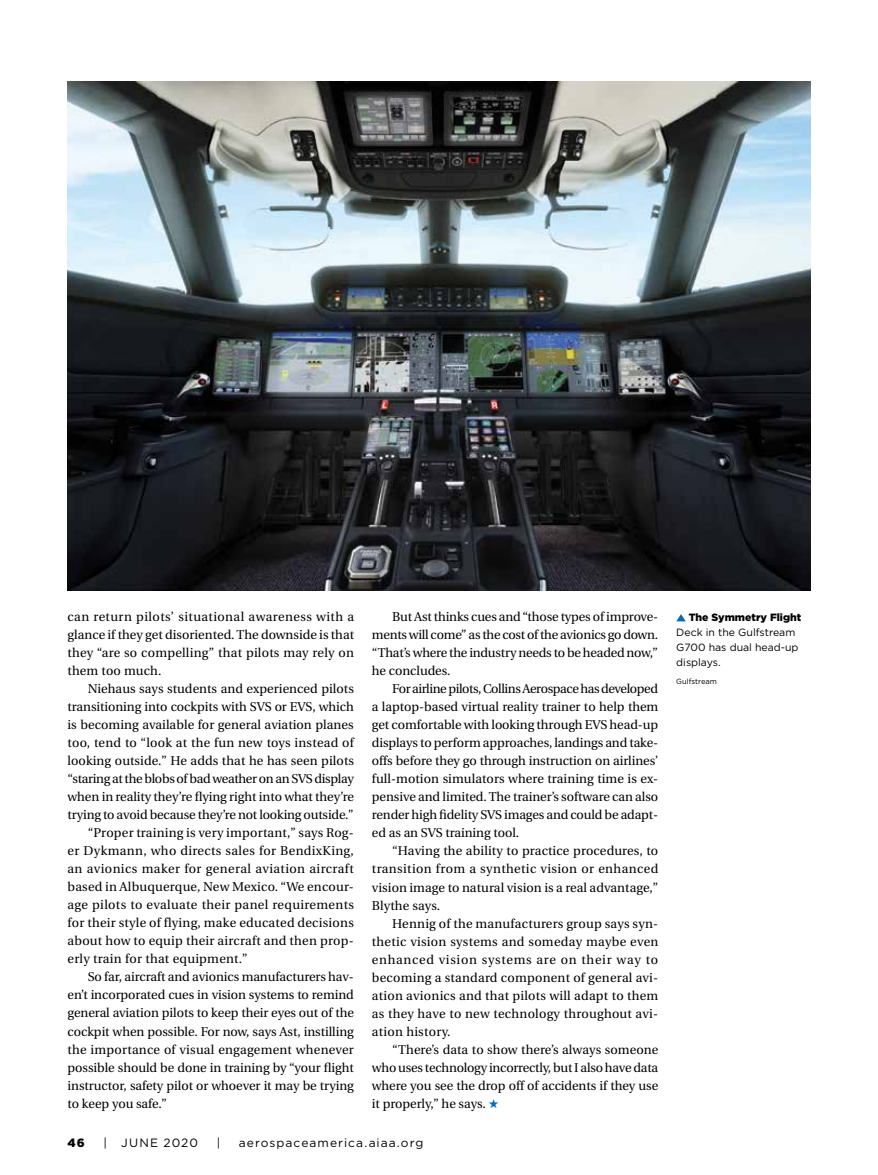
<style>
.page{position:relative;width:878px;height:1175px;background:#fff}
.page>*{position:absolute;margin:0;border:0;box-sizing:border-box;transform-origin:0 0}
.t1{font:12.75px/18px "Utopia";letter-spacing:.005em;color:#000;text-align:justify}
.t2{font:12.75px "Utopia";letter-spacing:.025em;color:#000}
.t3{font:12.75px "Utopia";letter-spacing:-.025em;color:#000}
.t4{font:12.75px "Utopia";letter-spacing:.035em;color:#000}
.t5{font:12px "Gotham";letter-spacing:.09em;color:#000}
.t6{font:900 12px "Gotham";color:#000}
.t7{font:10.5px/15px "Gotham";color:#000}
.t8{font:900 10.5px "Gotham";color:#000}
.t9{font:7.5px "Gotham";color:#000}
.s1{color:#006bb7}
</style>
<div class="page">
<img style="left:68px;top:81px;width:742px;height:509px">
<svg style="left:676px;top:614px;width:9px;height:7px"></svg>
<p class="t1" style="left:68px;top:608px;width:288px">can return pilots’ situational awareness with a glance if they get disoriented. The downside is that they “are so compelling” that pilots may rely on them too much.</p>
<p class="t1" style="left:88px;top:680px;width:268px">Niehaus says students and experienced pilots</p>
<p class="t1" style="left:68px;top:698px;width:288px">transitioning into cockpits with SVS or EVS, which</p>
<p class="t1" style="left:68px;top:716px;width:288px">is becoming available for general aviation planes</p>
<p class="t1" style="left:68px;top:734px;width:288px">too, tend to “look at the fun new toys instead of</p>
<p class="t1" style="left:68px;top:752px;width:288px">looking outside.” He adds that he has seen pilots</p>
<p class="t3" style="left:68px;top:772px;width:288px">“staring at the blobs of bad weather on an SVS display</p>
<p class="t1" style="left:68px;top:788px;width:288px">when in reality they’re flying right into what they’re</p>
<p class="t1" style="left:68px;top:806px;width:287px">trying to avoid because they’re not looking outside.”</p>
<p class="t1" style="left:88px;top:824px;width:267px">“Proper training is very important,” says Rog-</p>
<p class="t2" style="left:68px;top:844px;width:288px">er Dykmann, who directs sales for BendixKing,</p>
<p class="t4" style="left:68px;top:862px;width:288px">an avionics maker for general aviation aircraft</p>
<p class="t1" style="left:68px;top:878px;width:288px">based in Albuquerque, New Mexico. “We encour-</p>
<p class="t2" style="left:68px;top:898px;width:288px">age pilots to evaluate their panel requirements</p>
<p class="t1" style="left:68px;top:914px;width:288px">for their style of flying, make educated decisions</p>
<p class="t1" style="left:68px;top:932px;width:288px">about how to equip their aircraft and then prop-</p>
<p class="t1" style="left:68px;top:950px;width:182px">erly train for that equipment.”</p>
<p class="t1" style="left:88px;top:968px;width:267px">So far, aircraft and avionics manufacturers hav-</p>
<p class="t1" style="left:68px;top:986px;width:288px">en’t incorporated cues in vision systems to remind</p>
<p class="t1" style="left:68px;top:1004px;width:288px">general aviation pilots to keep their eyes out of the</p>
<p class="t1" style="left:68px;top:1022px;width:288px">cockpit when possible. For now, says Ast, instilling</p>
<p class="t1" style="left:68px;top:1040px;width:288px">the importance of visual engagement whenever</p>
<p class="t1" style="left:68px;top:1058px;width:288px">possible should be done in training by “your flight</p>
<p class="t1" style="left:68px;top:1076px;width:288px">instructor, safety pilot or whoever it may be trying</p>
<p class="t1" style="left:68px;top:1094px;width:101px">to keep you safe.”</p>
<p class="t1" style="left:372px;top:608px;width:288px;text-indent:20px">But Ast thinks cues and “those types of improve&shy;ments will come” as the cost of the avionics go down. “That’s where the industry needs to be headed now,” he concludes.</p>
<p class="t1" style="left:372px;top:680px;width:288px;text-indent:20px">For airline pilots, Collins Aerospace has developed a laptop-based virtual reality trainer to help them get comfortable with looking through EVS head-up displays to perform approaches, landings and take&shy;offs before they go through instruction on airlines’ full-motion simulators where training time is ex&shy;pensive and limited. The trainer’s software can also render high fidelity SVS images and could be adapt&shy;ed as an SVS training tool.</p>
<p class="t1" style="left:372px;top:842px;width:288px;text-indent:20px">“Having the ability to practice procedures, to transition from a synthetic vision or enhanced vision image to natural vision is a real advantage,” Blythe says.</p>
<p class="t1" style="left:372px;top:914px;width:288px;text-indent:20px">Hennig of the manufacturers group says syn&shy;thetic vision systems and someday maybe even enhanced vision systems are on their way to becoming a standard component of general avi&shy;ation avionics and that pilots will adapt to them as they have to new technology throughout avi&shy;ation history.</p>
<p class="t1" style="left:372px;top:1040px;width:288px;text-indent:20px">“There’s data to show there’s always someone who uses technology incorrectly, but I also have data where you see the drop off of accidents if they use it properly,” he says. <span class="s1">★</span></p>
<p class="t6" style="left:68px;top:1134px;width:19px">46</p>
<p class="t5" style="left:103px;top:1135px;width:96px">| JUNE 2020</p>
<p class="t5" style="left:217px;top:1135px;width:5px">|</p>
<p class="t5" style="left:239px;top:1135px;width:186px">aerospaceamerica.aiaa.org</p>
<p class="t8" style="left:688px;top:610px;width:114px">The Symmetry Flight</p>
<p class="t7" style="left:676px;top:625px;width:124px">Deck in the Gulfstream<br>G700 has dual head-up displays.</p>
<p class="t9" style="left:676px;top:677px;width:42px">Gulfstream</p>
</div>
